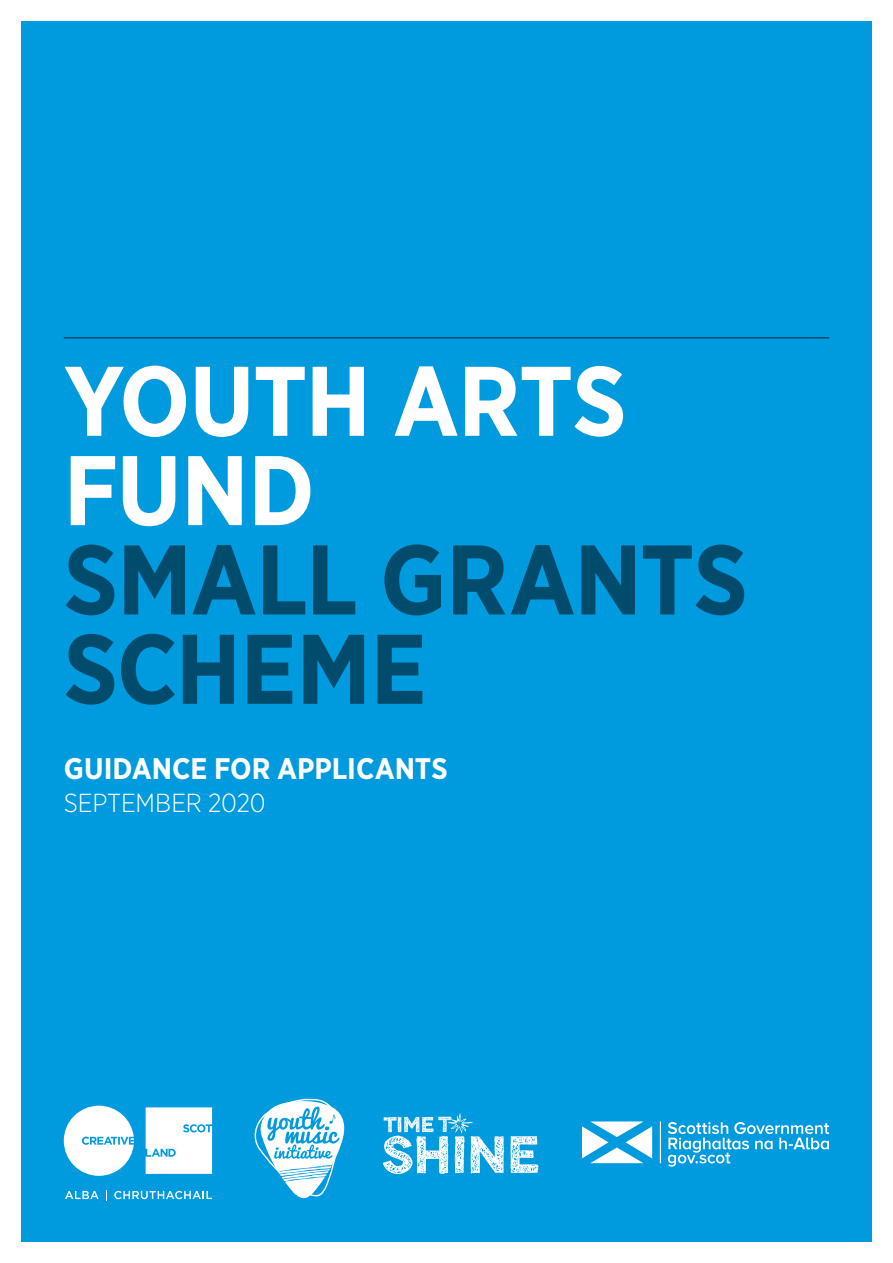
<style>
.page{position:relative;width:893px;height:1263px;background:#fff}
.page>*{position:absolute;margin:0;border:0;box-sizing:border-box;transform-origin:0 0}
.t1{font:700 98.55px/89.2px "Gotham Narrow";letter-spacing:-.01em;color:#014b6c}
.t2{font:700 98.55px/89.2px "Gotham Narrow";letter-spacing:-.01em;color:#fff}
.t3{font:700 29.7px "Gotham Narrow";color:#fff}
.t4{font:300 26.1px "Gotham Narrow";letter-spacing:-.005em;color:#fff}
</style>
<div class="page">
<div style="left:21px;top:21px;width:851px;height:1221px;background:#009ade"></div>
<hr style="left:64px;top:337px;width:765px;height:2px;background:#014b6c">
<svg style="left:64px;top:1106px;width:148px;height:70px"></svg>
<svg style="left:65px;top:1191px;width:34px;height:8px"></svg>
<svg style="left:114px;top:1191px;width:98px;height:8px"></svg>
<hr style="left:660px;top:1121px;width:1px;height:42px;background:#fff">
<svg style="left:582px;top:1121px;width:70px;height:42px"></svg>
<svg style="left:668px;top:1122px;width:161px;height:44px"></svg>
<svg style="left:254px;top:1098px;width:91px;height:100px"></svg>
<svg style="left:510px;top:1136px;width:29px;height:37px"></svg>
<svg style="left:383px;top:1113px;width:121px;height:61px"></svg>
<h1 class="t2" style="left:64px;top:356px;width:564px">YOUTH ARTS<br>FUND</h1>
<h1 class="t1" style="left:64px;top:534px;width:686px">SMALL GRANTS<br>SCHEME</h1>
<p class="t3" style="left:64px;top:749px;width:385px">GUIDANCE FOR APPLICANTS</p>
<p class="t4" style="left:64px;top:787px;width:203px">SEPTEMBER 2020</p>
</div>
